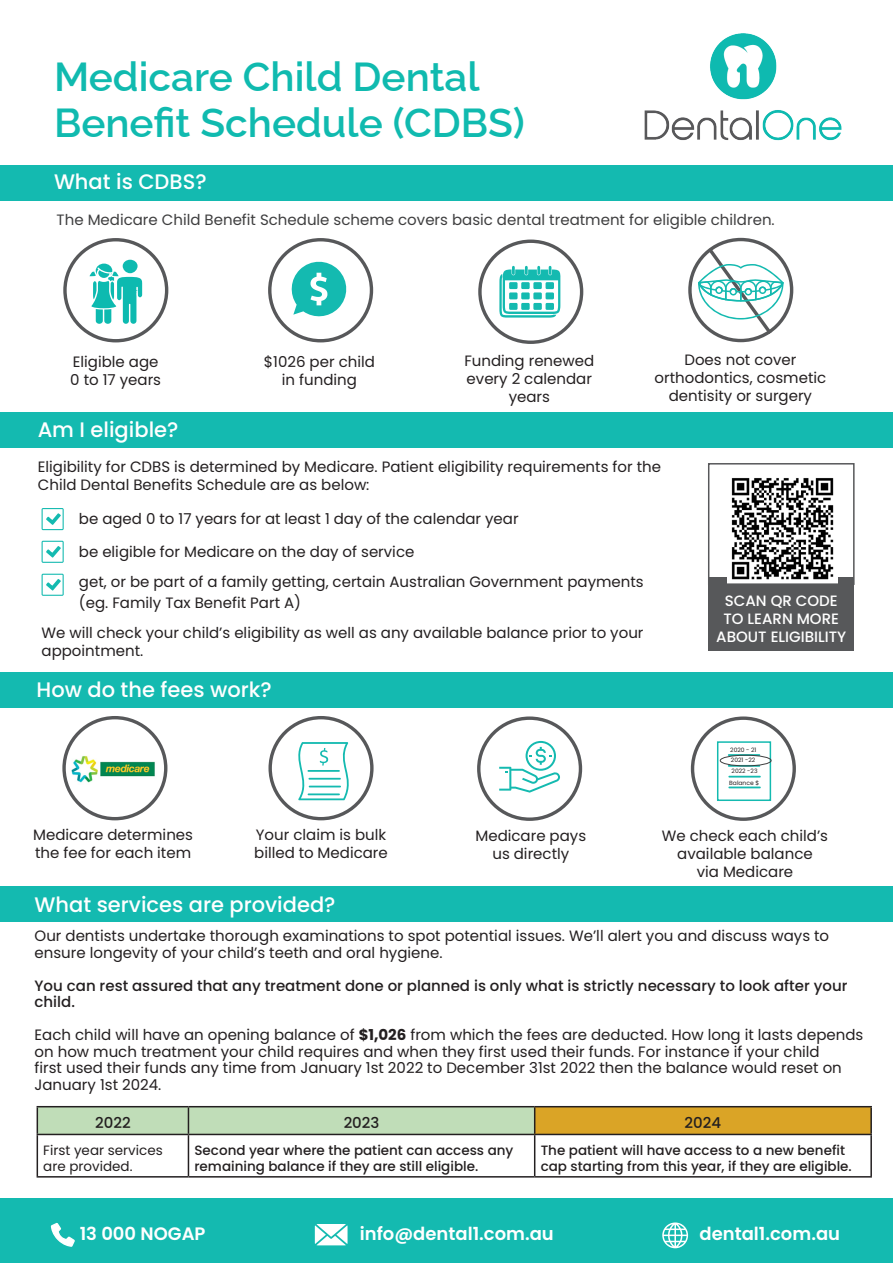
<style>
.page{position:relative;width:893px;height:1263px;background:#fff}
.page>*{position:absolute;margin:0;border:0;box-sizing:border-box;transform-origin:0 0}
.t1{font:100 40.5px "Raleway";color:#10baaf}
.t2{font:500 21px "Poppins";color:#fff}
.t3{font:600 18px "Poppins";color:#fff}
.t4{font:15px/18px "Poppins";color:#231f20}
.t5{font:500 15px/16.5px "Poppins";color:#231f20}
.t6{font:15px "Poppins";color:#3e3e3f}
.t7{font:500 15px/18px "Poppins";color:#fff;text-align:center}
.t8{font:500 13.5px/16.2px "Poppins";color:#231f20}
.t9{font:13.5px/16.2px "Poppins";color:#231f20}
.t10{font:6px "Poppins";color:#231f20}
.s1{font-weight:700}
</style>
<div class="page">
<div style="left:0;top:166px;width:893px;height:35px;background:#14bab0"></div>
<img style="left:644px;top:33px;width:197px;height:108px">
<div style="left:0;top:1198px;width:893px;height:65px;background:#14bab0"></div>
<svg style="left:50px;top:1222px;width:24px;height:25px"></svg>
<svg style="left:315px;top:1224px;width:33px;height:21px"></svg>
<svg style="left:662px;top:1222px;width:26px;height:26px"></svg>
<div style="left:0;top:412px;width:893px;height:35px;background:#14bab0"></div>
<img style="left:70px;top:744px;width:85px;height:49px">
<div style="left:62px;top:716px;width:105px;height:104px;border:3px solid #57585a;border-radius:50%"></div>
<div style="left:0;top:672px;width:893px;height:35px;background:#14bab0"></div>
<div style="left:0;top:887px;width:893px;height:35px;background:#14bab0"></div>
<div style="left:63px;top:238px;width:105px;height:104px;border:3px solid #57585a;border-radius:50%"></div>
<div style="left:688px;top:238px;width:105px;height:104px;border:3px solid #57585a;border-radius:50%"></div>
<div style="left:123px;top:260px;width:15px;height:13px;background:#0dbab0;border-radius:50%"></div>
<svg style="left:89px;top:264px;width:53px;height:60px"></svg>
<div style="left:268px;top:238px;width:105px;height:104px;border:3px solid #57585a;border-radius:50%"></div>
<svg style="left:291px;top:261px;width:56px;height:56px"></svg>
<svg style="left:698px;top:245px;width:86px;height:93px"></svg>
<div style="left:478px;top:240px;width:105px;height:104px;border:3px solid #57585a;border-radius:50%"></div>
<svg style="left:42px;top:508px;width:22px;height:22px"></svg>
<svg style="left:42px;top:541px;width:22px;height:22px"></svg>
<svg style="left:42px;top:574px;width:22px;height:22px"></svg>
<div style="left:268px;top:716px;width:106px;height:104px;border:3px solid #57585a;border-radius:50%"></div>
<svg style="left:298px;top:742px;width:51px;height:58px"></svg>
<hr style="left:307px;top:770px;width:33px;height:2px;background:#14bab0">
<hr style="left:308px;top:778px;width:33px;height:2px;background:#14bab0">
<hr style="left:309px;top:786px;width:32px;height:1px;background:#14bab0">
<hr style="left:308px;top:793px;width:32px;height:2px;background:#14bab0">
<div style="left:477px;top:716px;width:105px;height:105px;border:3px solid #57585a;border-radius:50%"></div>
<div style="left:691px;top:716px;width:105px;height:105px;border:3px solid #57585a;border-radius:50%"></div>
<svg style="left:499px;top:741px;width:61px;height:51px"></svg>
<div style="left:717px;top:741px;width:54px;height:60px;background:#fff;border:2px solid #14bab0"></div>
<hr style="left:728px;top:754px;width:32px;height:2px;background:#14bab0">
<hr style="left:728px;top:765px;width:32px;height:2px;background:#14bab0">
<hr style="left:728px;top:776px;width:33px;height:1px;background:#14bab0">
<hr style="left:728px;top:786px;width:33px;height:2px;background:#14bab0">
<div style="left:720px;top:755px;width:51px;height:11px;border:1px solid #3e3e3f;border-radius:50%"></div>
<div style="left:709px;top:577px;width:145px;height:74px;background:#57585a"></div>
<img style="left:727px;top:478px;width:110px;height:104px">
<div style="left:708px;top:463px;width:147px;height:122px;border:2px solid #57585a"></div>
<div style="left:535px;top:1107px;width:336px;height:27px;background:#daa426"></div>
<hr style="left:37px;top:1106px;width:151px;height:1px;background:#231f20">
<hr style="left:188px;top:1106px;width:347px;height:1px;background:#231f20">
<hr style="left:535px;top:1106px;width:337px;height:1px;background:#231f20">
<svg style="left:37px;top:1107px;width:498px;height:27px;background:#bad6b2"></svg>
<hr style="left:870px;top:1107px;width:2px;height:27px;background:#231f20">
<hr style="left:37px;top:1134px;width:151px;height:1px;background:#231f20">
<hr style="left:37px;top:1135px;width:1px;height:41px;background:#231f20">
<hr style="left:188px;top:1134px;width:347px;height:1px;background:#231f20">
<hr style="left:188px;top:1135px;width:1px;height:41px;background:#231f20">
<hr style="left:535px;top:1134px;width:337px;height:1px;background:#231f20">
<hr style="left:534px;top:1135px;width:1px;height:41px;background:#231f20">
<hr style="left:870px;top:1135px;width:2px;height:41px;background:#231f20">
<hr style="left:37px;top:1176px;width:151px;height:1px;background:#231f20">
<hr style="left:188px;top:1176px;width:347px;height:1px;background:#231f20">
<hr style="left:535px;top:1176px;width:337px;height:1px;background:#231f20">
<svg style="left:499px;top:266px;width:61px;height:52px"></svg>
<p class="t1" style="left:54px;top:44px;width:427px">Medicare Child Dental</p>
<p class="t1" style="left:54px;top:90px;width:472px">Benefit Schedule (CDBS)</p>
<p class="t2" style="left:54px;top:170px;width:154px">What is CDBS?</p>
<p class="t6" style="left:57px;top:211px;width:720px">The Medicare Child Benefit Schedule scheme covers basic dental treatment for eligible children.</p>
<p class="t4" style="left:73px;top:353px;width:87px">Eligible age</p>
<p class="t4" style="left:70px;top:371px;width:92px">0 to 17 years</p>
<p class="t2" style="left:38px;top:418px;width:142px">Am I eligible?</p>
<p class="t4" style="left:264px;top:353px;width:112px">$1026 per child</p>
<p class="t4" style="left:282px;top:371px;width:77px">in funding</p>
<p class="t4" style="left:464px;top:351px;width:131px;text-align:center">Funding renewed every 2 calendar years</p>
<p class="t4" style="left:654px;top:350px;width:173px;text-align:center">Does not cover orthodontics, cosmetic dentisity or surgery</p>
<p class="t4" style="left:38px;top:457px;width:625px">Eligibility for CDBS is determined by Medicare. Patient eligibility requirements for the<br>Child Dental Benefits Schedule are as below:</p>
<p class="t4" style="left:79px;top:510px;width:441px">be aged 0 to 17 years for at least 1 day of the calendar year</p>
<p class="t4" style="left:79px;top:543px;width:337px">be eligible for Medicare on the day of service</p>
<p class="t4" style="left:79px;top:572px;width:566px;line-height:21px">get, or be part of a family getting, certain Australian Government payments (eg. Family Tax Benefit Part A)</p>
<p class="t4" style="left:42px;top:624px;width:603px">We will check your child’s eligibility as well as any available balance prior to your appointment.</p>
<p class="t2" style="left:37px;top:678px;width:237px">How do the fees work?</p>
<p class="t7" style="left:725px;top:592px;width:114px">SCAN QR CODE</p>
<p class="t7" style="left:716px;top:610px;width:131px">TO LEARN MORE<br>ABOUT ELIGIBILITY</p>
<p class="t4" style="left:33px;top:826px;width:161px">Medicare determines the fee for each item</p>
<p class="t4" style="left:254px;top:826px;width:135px">Your claim is bulk billed to Medicare</p>
<p class="t4" style="left:475px;top:827px;width:112px">Medicare pays</p>
<p class="t4" style="left:492px;top:845px;width:78px">us directly</p>
<p class="t10" style="left:730px;top:746px;width:28px">2020 - 21</p>
<p class="t10" style="left:731px;top:757px;width:26px">2021 -22</p>
<p class="t10" style="left:732px;top:767px;width:28px">2022 -23</p>
<p class="t10" style="left:729px;top:779px;width:31px">Balance $</p>
<p class="t4" style="left:662px;top:827px;width:168px;text-align:center">We check each child’s available balance</p>
<p class="t4" style="left:697px;top:863px;width:98px">via Medicare</p>
<p class="t2" style="left:35px;top:892px;width:303px">What services are provided?</p>
<p class="t4" style="left:35px;top:928px;width:796px;line-height:16.5px">Our dentists undertake thorough examinations to spot potential issues. We’ll alert you and discuss ways to ensure longevity of your child’s teeth and oral hygiene.</p>
<p class="t5" style="left:35px;top:977px;width:814px">You can rest assured that any treatment done or planned is only what is strictly necessary to look after your child.</p>
<p class="t4" style="left:35px;top:1027px;width:830px;line-height:16.5px">Each child will have an opening balance of <span class="s1">$1,026</span> from which the fees are deducted. How long it lasts depends on how much treatment your child requires and when they first used their funds. For instance if your child<br>first used their funds any time from January 1st 2022 to December 31st 2022 then the balance would reset on January 1st 2024.</p>
<p class="t5" style="left:95px;top:1115px;width:37px">2022</p>
<p class="t5" style="left:344px;top:1115px;width:37px">2023</p>
<p class="t5" style="left:685px;top:1115px;width:38px">2024</p>
<p class="t9" style="left:43px;top:1142px;width:121px">First year services are provided.</p>
<p class="t8" style="left:194px;top:1142px;width:320px">Second year where the patient can access any remaining balance if they are still eligible.</p>
<p class="t8" style="left:541px;top:1142px;width:313px">The patient will have access to a new benefit cap starting from this year, if they are eligible.</p>
<p class="t3" style="left:80px;top:1223px;width:127px">13 000 NOGAP</p>
<p class="t3" style="left:360px;top:1223px;width:196px">info@dental1.com.au</p>
<p class="t3" style="left:699px;top:1223px;width:142px">dental1.com.au</p>
</div>
